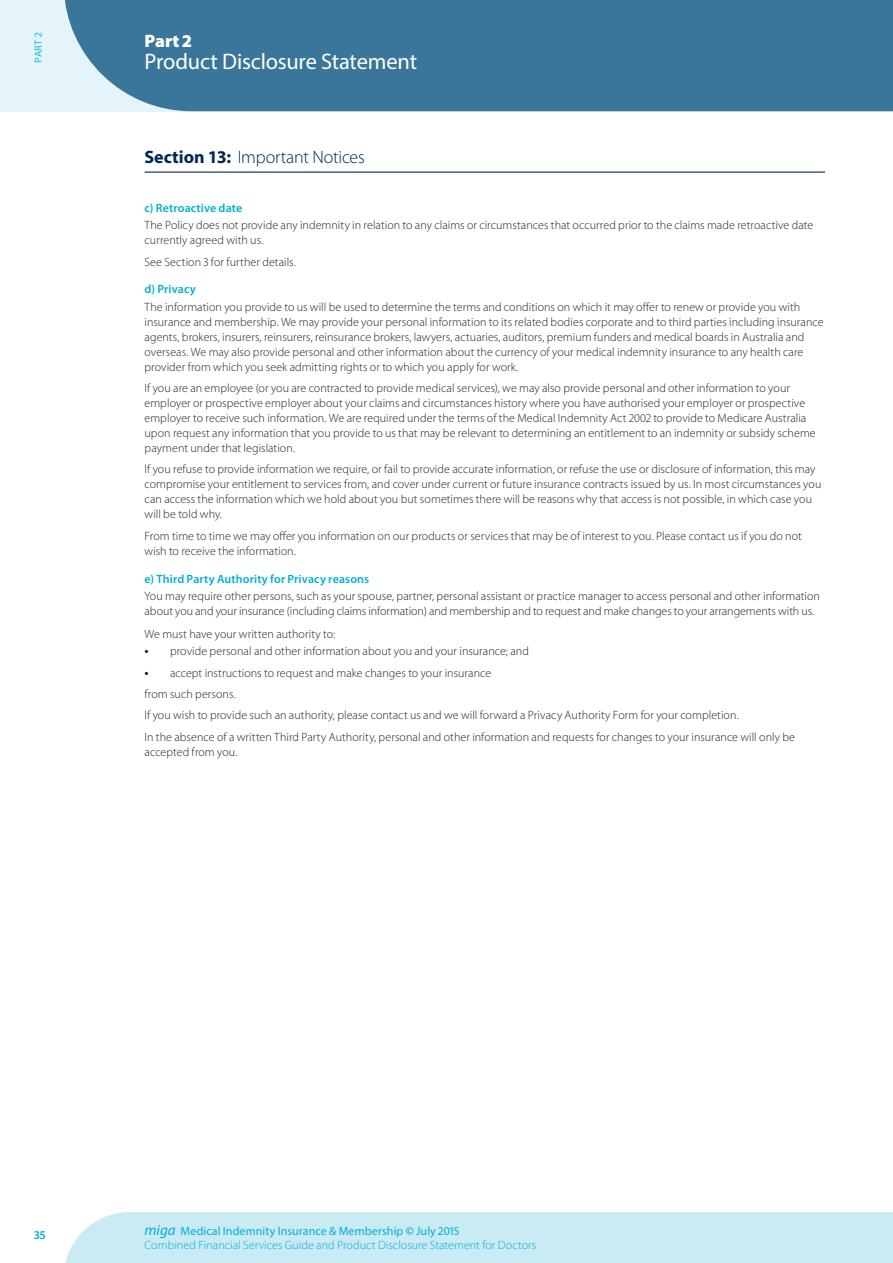
<style>
.page{position:relative;width:893px;height:1263px;background:#fff}
.page>*{position:absolute;margin:0;border:0;box-sizing:border-box;transform-origin:0 0}
.Section_Headings{font:22.5px "Myriad Pro";letter-spacing:-.01em;color:#fff}
.Section___Rule{font:300 18px "Myriad Pro";letter-spacing:-.01em;color:#002756}
.Section_Headings-2{font:900 18px "Myriad Pro";color:#fff}
.Body_Text{font:300 12px/15px "Myriad Pro";letter-spacing:.005em;color:#231f20}
.t1{font:300 12px/14.2px "Myriad Pro";letter-spacing:.005em;color:#00aed5}
.Sub_Heading_L2{font:600 12px "Myriad Pro";letter-spacing:.01em;color:#00aed5}
.Sub_Heading_L1_1{font:300 12px "Myriad Pro";letter-spacing:.005em;color:#231f20}
.Body_Text-2{font:10.5px "Myriad Pro";color:#16bedd}
.s1{font-weight:700}
.s2{font-weight:600;font-size:13.5px}
.s3{font-weight:400;font-style:italic;font-size:15px}
.s4{font-weight:400}
.s5{font-weight:600}
</style>
<div class="page">
<div style="left:65px;top:1212px;width:828px;height:51px;background:#cbebf4"></div>
<div style="left:0;top:0;width:893px;height:111px;background:#e4f4f9"></div>
<div style="left:65px;top:0;width:828px;height:111px;background:#397699"></div>
<hr style="left:145px;top:172px;width:680px;height:1px;background:#002756">
<p class="Body_Text-2" style="left:32px;top:63px;width:32px;rotate:-90deg">PART 2</p>
<p class="Section_Headings-2" style="left:145px;top:29px;width:49px">Part 2</p>
<p class="Section_Headings" style="left:145px;top:48px;width:274px">Product Disclosure Statement</p>
<p class="Section___Rule" style="left:145px;top:146px;width:222px"><span class="s1">Section 13:</span> Important Notices</p>
<p class="Sub_Heading_L2" style="left:145px;top:200px;width:99px">c) Retroactive date</p>
<p class="Body_Text" style="left:145px;top:218px;width:670px">The Policy does not provide any indemnity in relation to any claims or circumstances that occurred prior to the claims made retroactive date currently agreed with us.</p>
<p class="Body_Text" style="left:145px;top:254px;width:153px">See Section 3 for further details.</p>
<p class="Sub_Heading_L2" style="left:145px;top:282px;width:53px">d) Privacy</p>
<p class="Body_Text" style="left:145px;top:299px;width:681px">The information you provide to us will be used to determine the terms and conditions on which it may offer to renew or provide you with insurance and membership. We may provide your personal information to its related bodies corporate and to third parties including insurance agents, brokers, insurers, reinsurers, reinsurance brokers, lawyers, actuaries, auditors, premium funders and medical boards in Australia and overseas. We may also provide personal and other information about the currency of your medical indemnity insurance to any health care provider from which you seek admitting rights or to which you apply for work.</p>
<p class="Body_Text" style="left:145px;top:380px;width:673px">If you are an employee (or you are contracted to provide medical services), we may also provide personal and other information to your employer or prospective employer about your claims and circumstances history where you have authorised your employer or prospective employer to receive such information. We are required under the terms of the Medical Indemnity Act 2002 to provide to Medicare Australia upon request any information that you provide to us that may be relevant to determining an entitlement to an indemnity or subsidy scheme payment under that legislation.</p>
<p class="Body_Text" style="left:145px;top:462px;width:678px">If you refuse to provide information we require, or fail to provide accurate information, or refuse the use or disclosure of information, this may compromise your entitlement to services from, and cover under current or future insurance contracts issued by us. In most circumstances you can access the information which we hold about you but sometimes there will be reasons why that access is not possible, in which case you will be told why.</p>
<p class="Body_Text" style="left:145px;top:528px;width:659px">From time to time we may offer you information on our products or services that may be of interest to you. Please contact us if you do not wish to receive the information.</p>
<p class="Sub_Heading_L2" style="left:145px;top:571px;width:226px">e) Third Party Authority for Privacy reasons</p>
<p class="Body_Text" style="left:145px;top:588px;width:677px">You may require other persons, such as your spouse, partner, personal assistant or practice manager to access personal and other information about you and your insurance (including claims information) and membership and to request and make changes to your arrangements with us.</p>
<p class="Sub_Heading_L1_1" style="left:145px;top:627px;width:192px">We must have your written authority to:</p>
<p class="Body_Text" style="left:145px;top:644px;width:386px"><span class="s2">•</span> provide personal and other information about you and your insurance; and</p>
<p class="Body_Text" style="left:145px;top:665px;width:348px"><span class="s2">•</span> accept instructions to request and make changes to your insurance</p>
<p class="Body_Text" style="left:145px;top:686px;width:93px">from such persons.</p>
<p class="Body_Text" style="left:145px;top:708px;width:596px">If you wish to provide such an authority, please contact us and we will forward a Privacy Authority Form for your completion.</p>
<p class="Body_Text" style="left:145px;top:729px;width:652px">In the absence of a written Third Party Authority, personal and other information and requests for changes to your insurance will only be accepted from you.</p>
<p class="Sub_Heading_L2" style="left:34px;top:1227px;width:13px">35</p>
<p class="t1" style="left:145px;top:1224px;width:393px"><span class="s3">miga</span> <span class="s4">Medical Indemnity Insurance &amp; Membership</span> <span class="s5">©</span> <span class="s4">July 2015<br></span>Combined Financial Services Guide and Product Disclosure Statement for Doctors</p>
</div>
